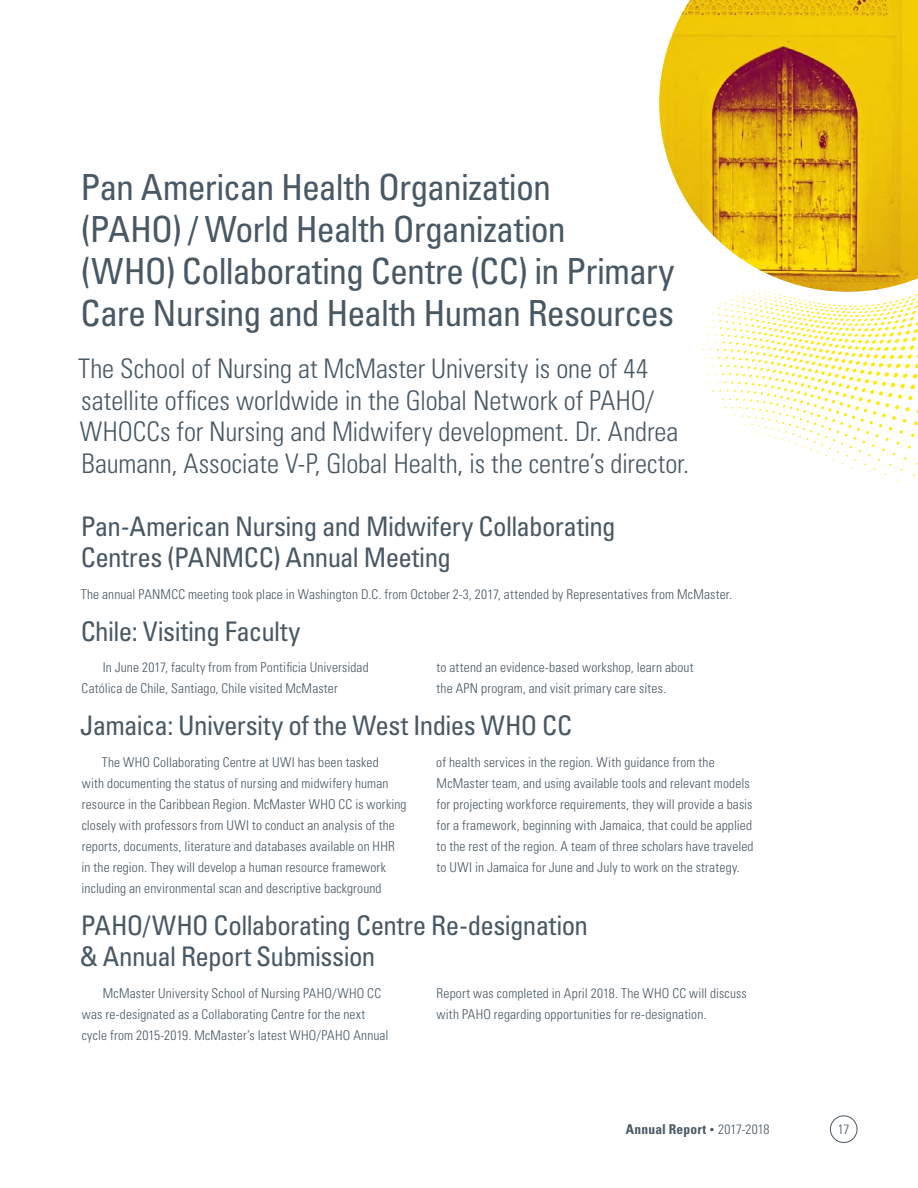
<style>
.page{position:relative;width:918px;height:1188px;background:#fff}
.page>*{position:absolute;margin:0;border:0;box-sizing:border-box;transform-origin:0 0}
.t1{font:condensed 36px/42px "Univers LT Std";letter-spacing:-.025em;color:#485865}
.t2{font:300 condensed 27px/31.5px "Univers LT Std";letter-spacing:-.005em;color:#485865}
.t3{font:condensed 27px/31.5px "Univers LT Std";letter-spacing:-.02em;color:#485865}
.t4{font:300 condensed 13.5px/21px "Univers LT Std";letter-spacing:.01em;color:#485865}
.t5{font:700 condensed 13.5px "Univers LT Std";letter-spacing:.015em;color:#485865}
.s1{font-weight:300;font-size:9.45px}
.s2{font-weight:300}
</style>
<div class="page">
<svg style="left:702px;top:292px;width:216px;height:205px"></svg>
<img style="left:659px;top:0;width:259px;height:292px">
<div style="left:830px;top:1116px;width:27px;height:27px;border:1px solid #485865;border-radius:50%"></div>
<h1 class="t1" style="left:81px;top:165px;width:596px">Pan American Health Organization<br>(PAHO) / World Health Organization<br>(WHO) Collaborating Centre (CC) in Primary Care Nursing and Health Human Resources</h1>
<p class="t2" style="left:78px;top:353px;width:613px">The School of Nursing at McMaster University is one of 44 satellite offices worldwide in the Global Network of PAHO/ WHOCCs for Nursing and Midwifery development. Dr. Andrea Baumann, Associate V-P, Global Health, is the centre’s director.</p>
<h2 class="t3" style="left:81px;top:510px;width:537px">Pan-American Nursing and Midwifery Collaborating<br>Centres (PANMCC) Annual Meeting</h2>
<p class="t4" style="left:81px;top:583px;width:653px">The annual PANMCC meeting took place in Washington D.C. from October 2-3, 2017, attended by Representatives from McMaster.</p>
<h2 class="t3" style="left:81px;top:615px;width:221px">Chile: Visiting Faculty</h2>
<p class="t4" style="left:82px;top:657px;width:289px;text-indent:21px">In June 2017, faculty from from Pontificia Universidad<br>Católica de Chile, Santiago, Chile visited McMaster</p>
<p class="t4" style="left:437px;top:657px;width:258px">to attend an evidence-based workshop, learn about the APN program, and visit primary care sites.</p>
<h2 class="t3" style="left:80px;top:709px;width:494px">Jamaica: University of the West Indies WHO CC</h2>
<p class="t4" style="left:82px;top:751px;width:327px;text-indent:20px">The WHO Collaborating Centre at UWI has been tasked<br>with documenting the status of nursing and midwifery human resource in the Caribbean Region. McMaster WHO CC is working closely with professors from UWI to conduct an analysis of the reports, documents, literature and databases available on HHR in the region. They will develop a human resource framework including an environmental scan and descriptive background</p>
<p class="t4" style="left:436px;top:751px;width:319px">of health services in the region. With guidance from the McMaster team, and using available tools and relevant models for projecting workforce requirements, they will provide a basis for a framework, beginning with Jamaica, that could be applied to the rest of the region. A team of three scholars have traveled to UWI in Jamaica for June and July to work on the strategy.</p>
<h2 class="t3" style="left:80px;top:909px;width:510px">PAHO/WHO Collaborating Centre Re-designation &amp; Annual Report Submission</h2>
<p class="t4" style="left:82px;top:982px;width:308px;text-indent:21px">McMaster University School of Nursing PAHO/WHO CC was re-designated as a Collaborating Centre for the next cycle from 2015-2019. McMaster’s latest WHO/PAHO Annual</p>
<p class="t4" style="left:437px;top:982px;width:312px">Report was completed in April 2018. The WHO CC will discuss with PAHO regarding opportunities for re-designation.</p>
<p class="t5" style="left:626px;top:1121px;width:145px">Annual Report <span class="s1">•</span> <span class="s2">2017-2018</span></p>
<p class="t4" style="left:838px;top:1119px;width:13px">17</p>
</div>
